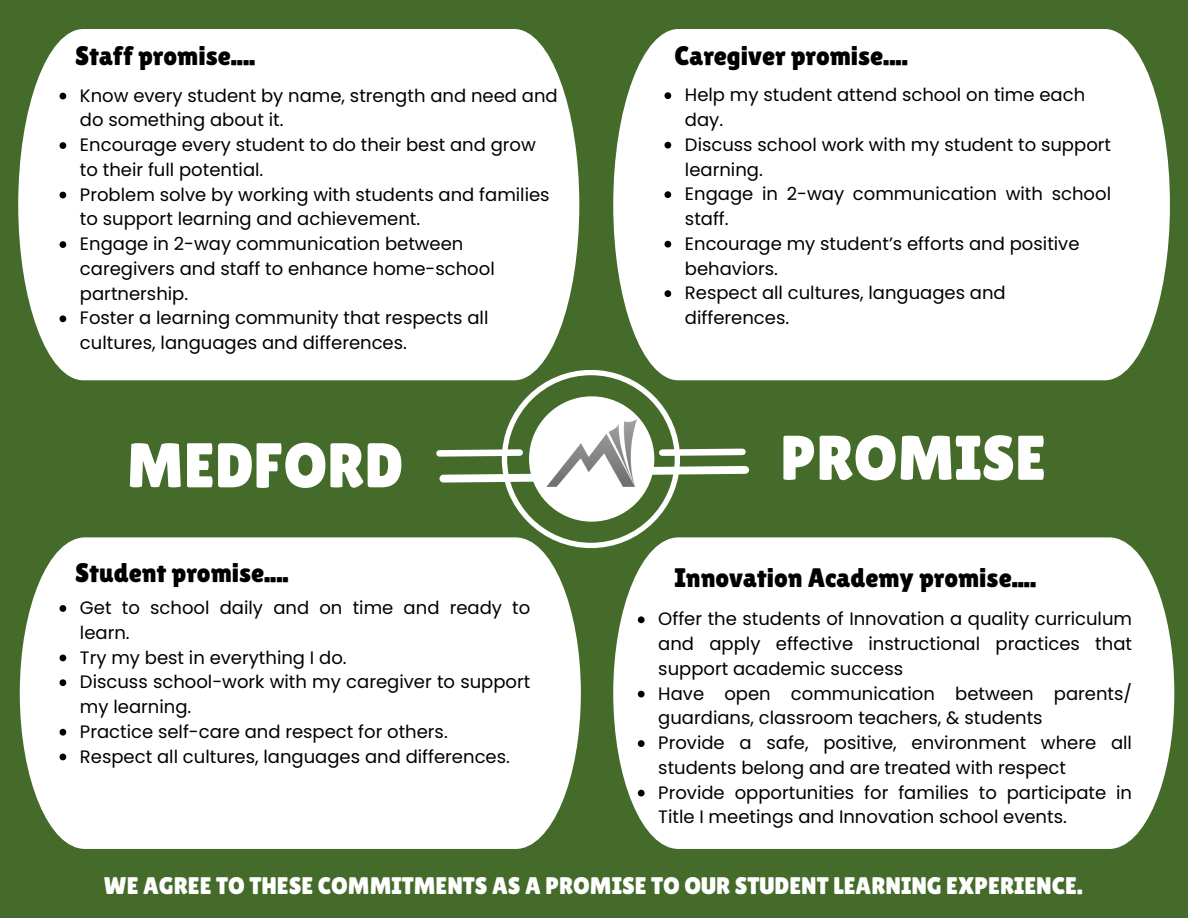
<style>
.page{position:relative;width:1188px;height:918px;background:#446b29}
.page>*{position:absolute;margin:0;border:0;box-sizing:border-box;transform-origin:0 0}
.t1{font:63px "Lilita One";color:#fff}
.t2{font:26.85px "Lilita One";color:#000}
.t3{font:24px "Lilita One";color:#fff}
.t4{font:18px/24.8px "Poppins";color:#000}
</style>
<div class="page">
<div style="left:18px;top:29px;width:561px;height:351px;background:#fff"></div>
<div style="left:20px;top:537px;width:561px;height:312px;background:#fff"></div>
<div style="left:613px;top:29px;width:557px;height:351px;background:#fff"></div>
<svg style="left:60px;top:93px;width:6px;height:6px"></svg>
<svg style="left:60px;top:142px;width:6px;height:7px"></svg>
<svg style="left:60px;top:192px;width:6px;height:6px"></svg>
<svg style="left:60px;top:241px;width:6px;height:7px"></svg>
<svg style="left:60px;top:315px;width:6px;height:7px"></svg>
<svg style="left:664px;top:92px;width:7px;height:7px"></svg>
<svg style="left:664px;top:142px;width:7px;height:7px"></svg>
<svg style="left:664px;top:191px;width:7px;height:7px"></svg>
<svg style="left:664px;top:241px;width:7px;height:7px"></svg>
<svg style="left:664px;top:290px;width:7px;height:7px"></svg>
<div style="left:613px;top:537px;width:561px;height:312px;background:#fff"></div>
<svg style="left:433px;top:370px;width:320px;height:178px"></svg>
<svg style="left:60px;top:605px;width:6px;height:7px"></svg>
<svg style="left:60px;top:655px;width:6px;height:6px"></svg>
<svg style="left:60px;top:679px;width:6px;height:7px"></svg>
<svg style="left:60px;top:729px;width:6px;height:7px"></svg>
<svg style="left:60px;top:754px;width:6px;height:6px"></svg>
<svg style="left:638px;top:616px;width:7px;height:7px"></svg>
<svg style="left:638px;top:691px;width:7px;height:6px"></svg>
<svg style="left:638px;top:740px;width:7px;height:7px"></svg>
<svg style="left:638px;top:790px;width:7px;height:6px"></svg>
<p class="t2" style="left:75px;top:40px;width:182px">Staff promise....</p>
<p class="t4" style="left:80px;top:83px;width:479px">Know every student by name, strength and need and do something about it.</p>
<p class="t4" style="left:80px;top:133px;width:457px">Encourage every student to do their best and grow to their full potential.</p>
<p class="t4" style="left:80px;top:182px;width:471px">Problem solve by working with students and families to support learning and achievement.</p>
<p class="t4" style="left:80px;top:232px;width:416px">Engage in 2-way communication between caregivers and staff to enhance home-school partnership.</p>
<p class="t4" style="left:80px;top:306px;width:410px">Foster a learning community that respects all cultures, languages and differences.</p>
<p class="t1" style="left:127px;top:429px;width:278px">MEDFORD</p>
<p class="t2" style="left:674px;top:40px;width:235px">Caregiver promise....</p>
<p class="t4" style="left:685px;top:83px;width:402px">Help my student attend school on time each day.</p>
<p class="t4" style="left:685px;top:132px;width:428px">Discuss school work with my student to support learning.</p>
<p class="t4" style="left:685px;top:182px;width:428px">Engage in 2-way communication with school staff.</p>
<p class="t4" style="left:685px;top:231px;width:396px">Encourage my student’s efforts and positive behaviors.</p>
<p class="t4" style="left:685px;top:281px;width:322px">Respect all cultures, languages and differences.</p>
<p class="t1" style="left:781px;top:422px;width:267px">PROMISE</p>
<p class="t2" style="left:75px;top:558px;width:215px">Student promise....</p>
<p class="t2" style="left:674px;top:562px;width:363px">Innovation Academy promise....</p>
<p class="t4" style="left:80px;top:595px;width:452px">Get to school daily and on time and ready to learn.</p>
<p class="t4" style="left:80px;top:645px;width:268px">Try my best in everything I do.</p>
<p class="t4" style="left:80px;top:670px;width:452px">Discuss school-work with my caregiver to support my learning.</p>
<p class="t4" style="left:80px;top:719px;width:369px">Practice self-care and respect for others.</p>
<p class="t4" style="left:80px;top:744px;width:431px">Respect all cultures, languages and differences.</p>
<p class="t4" style="left:658px;top:607px;width:475px;text-align:justify">Offer the students of Innovation a quality curriculum and apply effective instructional practices that support academic success</p>
<p class="t4" style="left:658px;top:681px;width:475px">Have open communication between parents/ guardians, classroom teachers, &amp; students</p>
<p class="t4" style="left:658px;top:731px;width:475px">Provide a safe, positive, environment where all students belong and are treated with respect</p>
<p class="t4" style="left:658px;top:780px;width:475px">Provide opportunities for families to participate in<br>Title I meetings and Innovation school events.</p>
<p class="t3" style="left:104px;top:872px;width:980px">WE AGREE TO THESE COMMITMENTS AS A PROMISE TO OUR STUDENT LEARNING EXPERIENCE.</p>
</div>
